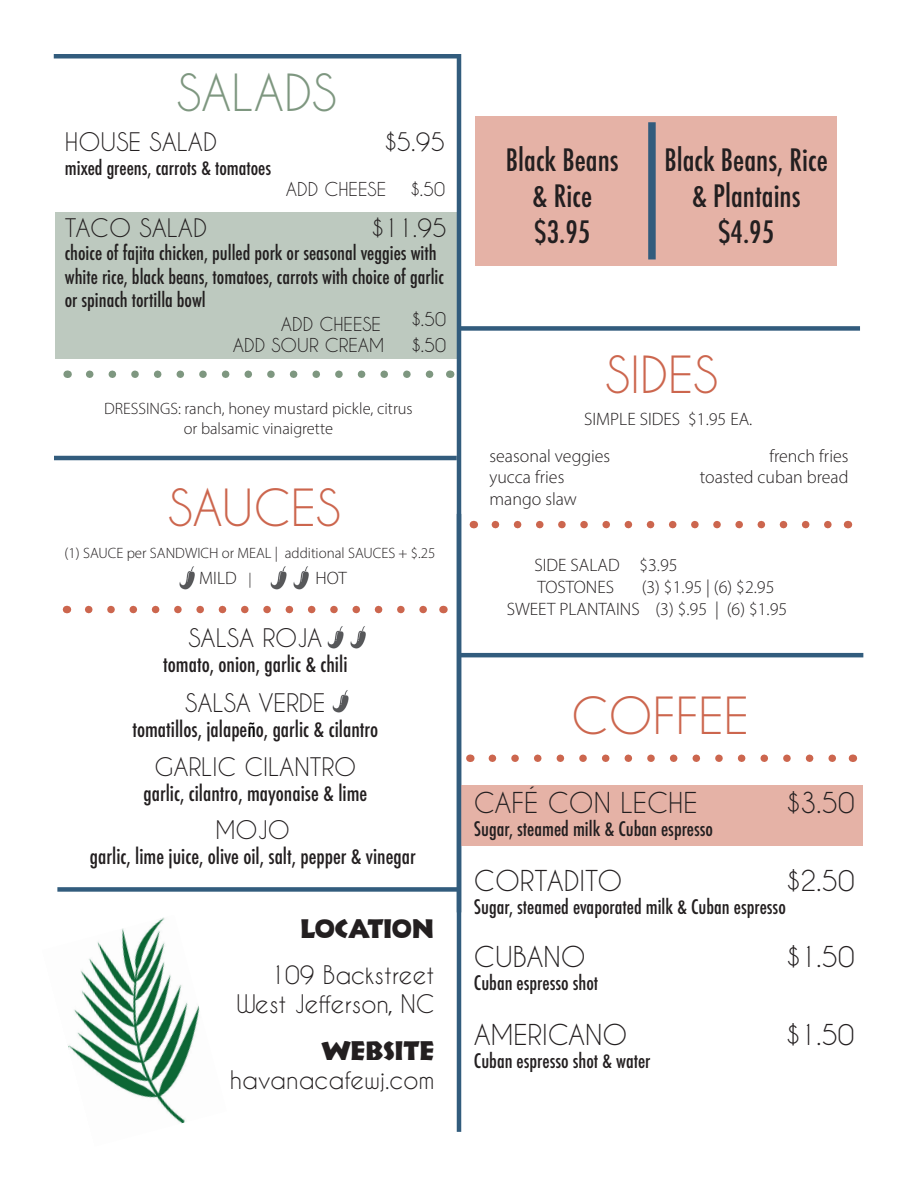
<style>
.page{position:relative;width:918px;height:1188px;background:#fff}
.page>*{position:absolute;margin:0;border:0;box-sizing:border-box;transform-origin:0 0}
.t1{font:48px "Caviar Dreams";color:#cc664e}
.t2{font:48px "Caviar Dreams";color:#7e9780}
.t3{font:500 condensed 30px/36px "Futura";color:#231f20;text-align:center}
.t4{font:27px "Caviar Dreams";color:#231f20}
.t5{font:27px "Informal 011 BT";color:#231f20}
.t6{font:24px/28.8px "Caviar Dreams";color:#231f20;text-align:right}
.t7{font:500 condensed 21px "Futura";color:#231f20}
.t8{font:500 condensed 19.5px/23.4px "Futura";color:#231f20}
.t9{font:18px/21.6px "Myriad Variable Concept";color:#231f20}
.t10{font:18px/21.6px "Caviar Dreams";color:#231f20;text-align:right}
.t11{font:16.5px/19.8px "Myriad Variable Concept";color:#231f20;text-align:center}
.t12{font:15px "Myriad Variable Concept";color:#231f20}
.s1{font-size:15px}
.s2{color:#000}
</style>
<div class="page">
<div style="left:55px;top:212px;width:403px;height:147px;background:#bdc9bf"></div>
<hr style="left:54px;top:54px;width:404px;height:4px;background:#325c7d">
<div style="left:458px;top:326px;width:402px;height:5px;background:#325c7d"></div>
<svg style="left:495px;top:521px;width:337px;height:7px"></svg>
<svg style="left:90px;top:370px;width:344px;height:8px"></svg>
<div style="left:475px;top:116px;width:362px;height:149px;background:#e5b2a6"></div>
<div style="left:648px;top:122px;width:8px;height:137px;background:#325c7d"></div>
<hr style="left:54px;top:456px;width:403px;height:4px;background:#325c7d">
<div style="left:57px;top:887px;width:402px;height:5px;background:#325c7d"></div>
<svg style="left:89px;top:606px;width:338px;height:7px"></svg>
<img style="left:327px;top:626px;width:39px;height:23px">
<img style="left:332px;top:690px;width:17px;height:23px">
<div style="left:458px;top:785px;width:404px;height:61px;background:#e5b2a6"></div>
<svg style="left:492px;top:755px;width:344px;height:7px"></svg>
<hr style="left:459px;top:653px;width:404px;height:4px;background:#325c7d">
<hr style="left:457px;top:54px;width:4px;height:1078px;background:#325c7d">
<img style="left:68px;top:917px;width:132px;height:207px">
<img style="left:270px;top:566px;width:39px;height:23px">
<img style="left:179px;top:566px;width:16px;height:23px">
<h1 class="t2" style="left:177px;top:64px;width:161px">SALADS</h1>
<p class="t6" style="left:65px;top:127px;width:154px">HOUSE SALAD</p>
<p class="t8" style="left:65px;top:156px;width:208px">mixed greens, carrots &amp; tomatoes</p>
<p class="t6" style="left:385px;top:127px;width:62px">$5.95</p>
<p class="t10" style="left:411px;top:178px;width:36px">$.50</p>
<p class="t10" style="left:286px;top:178px;width:102px">ADD CHEESE</p>
<p class="t6" style="left:372px;top:213px;width:76px">$11.95</p>
<p class="t6" style="left:65px;top:213px;width:144px">TACO SALAD</p>
<p class="t8" style="left:65px;top:242px;width:381px">choice of fajita chicken, pulled pork or seasonal veggies with white rice, black beans, tomatoes, carrots with choice of garlic or spinach tortilla bowl</p>
<p class="t10" style="left:233px;top:313px;width:153px">ADD CHEESE<br>ADD SOUR CREAM</p>
<p class="t10" style="left:412px;top:308px;width:36px">$.50</p>
<p class="t10" style="left:412px;top:334px;width:36px">$.50</p>
<p class="t11" style="left:104px;top:399px;width:310px">DRESSINGS: ranch, honey mustard pickle, citrus or balsamic vinaigrette</p>
<h1 class="t1" style="left:168px;top:479px;width:174px">SAUCES</h1>
<p class="t12" style="left:65px;top:544px;width:372px">(1) SAUCE per SANDWICH or MEAL | additional SAUCES + $.25</p>
<p class="t9" style="left:199px;top:567px;width:54px">MILD <span class="s1">|</span></p>
<p class="t9" style="left:316px;top:567px;width:33px">HOT</p>
<p class="t6" style="left:188px;top:623px;width:135px">SALSA ROJA</p>
<p class="t7" style="left:163px;top:651px;width:186px">tomato, onion, garlic &amp; chili</p>
<p class="t6" style="left:185px;top:688px;width:142px">SALSA VERDE</p>
<p class="t7" style="left:132px;top:716px;width:247px">tomatillos, jalape<span class="s2">ñ</span>o, garlic &amp; cilantro</p>
<p class="t6" style="left:154px;top:752px;width:204px">GARLIC CILANTRO</p>
<p class="t7" style="left:143px;top:780px;width:225px">garlic, cilantro, mayonaise &amp; lime</p>
<p class="t6" style="left:216px;top:815px;width:76px">MOJO</p>
<p class="t7" style="left:90px;top:843px;width:327px">garlic, lime juice, olive oil, salt, pepper &amp; vinegar</p>
<h3 class="t5" style="left:300px;top:912px;width:135px">LOCATION</h3>
<p class="t6" style="left:237px;top:960px;width:199px">109 Backstreet<br>West Jefferson, NC</p>
<h3 class="t5" style="left:322px;top:1034px;width:114px">WEBSITE</h3>
<p class="t6" style="left:230px;top:1065px;width:206px">havanacafewj.com</p>
<h2 class="t3" style="left:506px;top:142px;width:114px">Black Beans &amp; Rice $3.95</h2>
<h2 class="t3" style="left:664px;top:142px;width:165px">Black Beans, Rice &amp; Plantains $4.95</h2>
<h1 class="t1" style="left:606px;top:346px;width:114px">SIDES</h1>
<p class="t9" style="left:489px;top:401px;width:264px;line-height:36.6px;text-indent:95px">SIMPLE SIDES $1.95 EA. seasonal veggies</p>
<p class="t9" style="left:489px;top:466px;width:89px">yucca fries mango slaw</p>
<p class="t9" style="left:700px;top:445px;width:150px;text-align:right">french fries<br>toasted cuban bread</p>
<p class="t9" style="left:534px;top:555px;width:145px">SIDE SALAD $3.95<br>TOSTONES</p>
<p class="t9" style="left:507px;top:576px;width:282px;text-indent:135px">(3) $1.95 | (6) $2.95<br>SWEET PLANTAINS (3) $.95 | (6) $1.95</p>
<h1 class="t1" style="left:571px;top:687px;width:179px">COFFEE</h1>
<h3 class="t4" style="left:474px;top:786px;width:225px">CAFÉ CON LECHE</h3>
<p class="t8" style="left:474px;top:817px;width:241px">Sugar, steamed milk &amp; Cuban espresso</p>
<h3 class="t4" style="left:787px;top:786px;width:69px">$3.50</h3>
<h3 class="t4" style="left:787px;top:864px;width:69px">$2.50</h3>
<h3 class="t4" style="left:474px;top:864px;width:150px">CORTADITO</h3>
<p class="t8" style="left:474px;top:895px;width:313px">Sugar, steamed evaporated milk &amp; Cuban espresso</p>
<h3 class="t4" style="left:474px;top:940px;width:113px">CUBANO</h3>
<p class="t8" style="left:474px;top:971px;width:126px">Cuban espresso shot</p>
<h3 class="t4" style="left:474px;top:1018px;width:155px">AMERICANO</h3>
<p class="t8" style="left:474px;top:1049px;width:178px">Cuban espresso shot &amp; water</p>
<h3 class="t4" style="left:787px;top:940px;width:69px">$1.50</h3>
<h3 class="t4" style="left:787px;top:1018px;width:69px">$1.50</h3>
</div>
